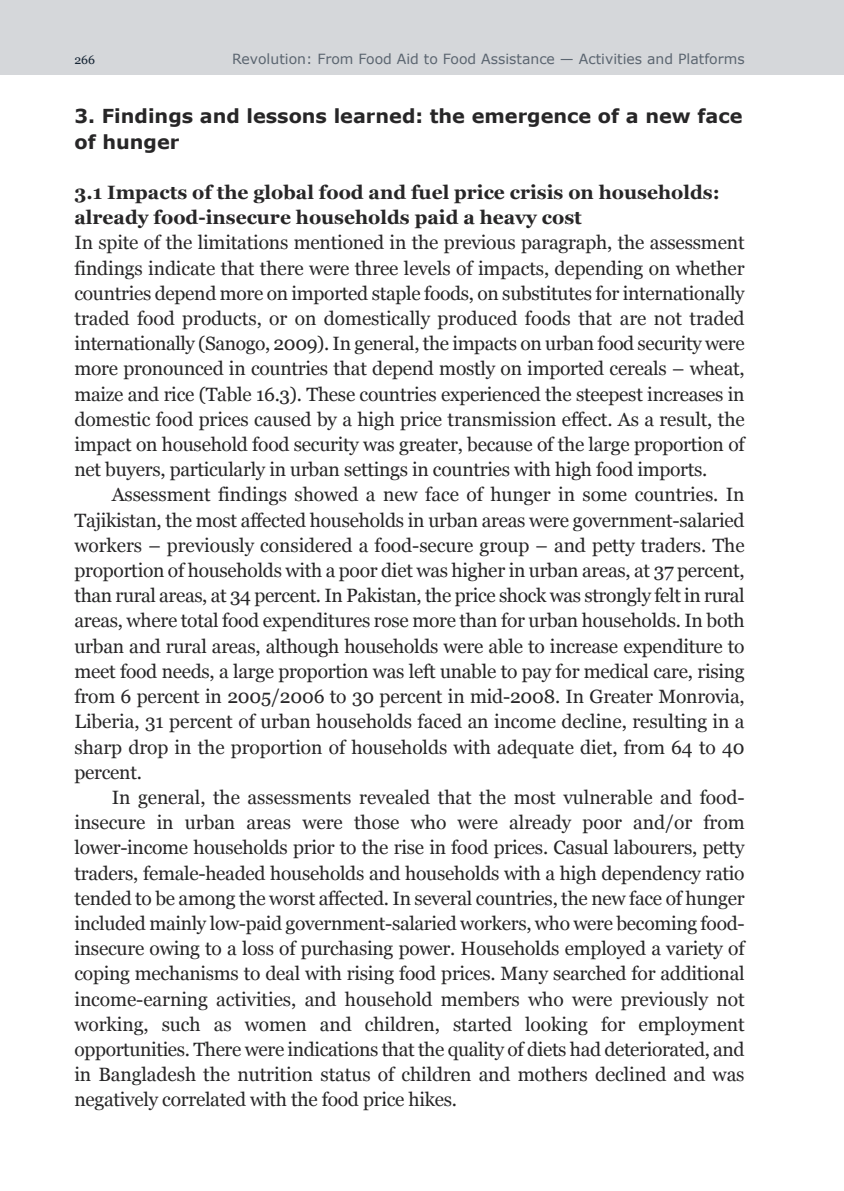
<style>
.page{position:relative;width:844px;height:1191px;background:#fff}
.page>*{position:absolute;margin:0;border:0;box-sizing:border-box;transform-origin:0 0}
.t1{font:19.25px/25.2px "Georgia";letter-spacing:-.015em;color:#272627;text-align:justify}
.t2{font:700 19.25px/25.2px "Georgia";color:#272627}
.t3{font:700 19.25px/25.2px "Verdana";color:#272627}
.t4{font:14px "Verdana";color:#5b6570}
.t5{font:12.25px "Georgia";color:#142333}
</style>
<div class="page">
<div style="left:0;top:0;width:843px;height:74px;background:#d5d7da"></div>
<p class="t5" style="left:74px;top:53px;width:22px">266</p>
<p class="t4" style="left:232px;top:49px;width:514px">Revolution: From Food Aid to Food Assistance — Activities and Platforms</p>
<p class="t3" style="left:74px;top:103px;width:669px">3. Findings and lessons learned: the emergence of a new face of hunger</p>
<p class="t2" style="left:74px;top:180px;width:646px">3.1 Impacts of the global food and fuel price crisis on households: already food-insecure households paid a heavy cost</p>
<p class="t1" style="left:74px;top:230px;width:671px">In spite of the limitations mentioned in the previous paragraph, the assessment findings indicate that there were three levels of impacts, depending on whether countries depend more on imported staple foods, on substitutes for internationally traded food products, or on domestically produced foods that are not traded internationally (Sanogo, 2009). In general, the impacts on urban food security were more pronounced in countries that depend mostly on imported cereals – wheat, maize and rice (Table 16.3). These countries experienced the steepest increases in domestic food prices caused by a high price transmission effect. As a result, the impact on household food security was greater, because of the large proportion of net buyers, particularly in urban settings in countries with high food imports.</p>
<p class="t1" style="left:74px;top:482px;width:671px;text-indent:37px">Assessment findings showed a new face of hunger in some countries. In Tajikistan, the most affected households in urban areas were government-salaried workers – previously considered a food-secure group – and petty traders. The proportion of households with a poor diet was higher in urban areas, at 37 percent, than rural areas, at 34 percent. In Pakistan, the price shock was strongly felt in rural areas, where total food expenditures rose more than for urban households. In both urban and rural areas, although households were able to increase expenditure to meet food needs, a large proportion was left unable to pay for medical care, rising from 6 percent in 2005/2006 to 30 percent in mid-2008. In Greater Monrovia, Liberia, 31 percent of urban households faced an income decline, resulting in a sharp drop in the proportion of households with adequate diet, from 64 to 40 percent.</p>
<p class="t1" style="left:74px;top:784px;width:671px;text-indent:37px">In general, the assessments revealed that the most vulnerable and food&shy;insecure in urban areas were those who were already poor and/or from lower-income households prior to the rise in food prices. Casual labourers, petty traders, female-headed households and households with a high dependency ratio tended to be among the worst affected. In several countries, the new face of hunger included mainly low-paid government-salaried workers, who were becoming food&shy;insecure owing to a loss of purchasing power. Households employed a variety of coping mechanisms to deal with rising food prices. Many searched for additional income-earning activities, and household members who were previously not working, such as women and children, started looking for employment opportunities. There were indications that the quality of diets had deteriorated, and in Bangladesh the nutrition status of children and mothers declined and was negatively correlated with the food price hikes.</p>
</div>
